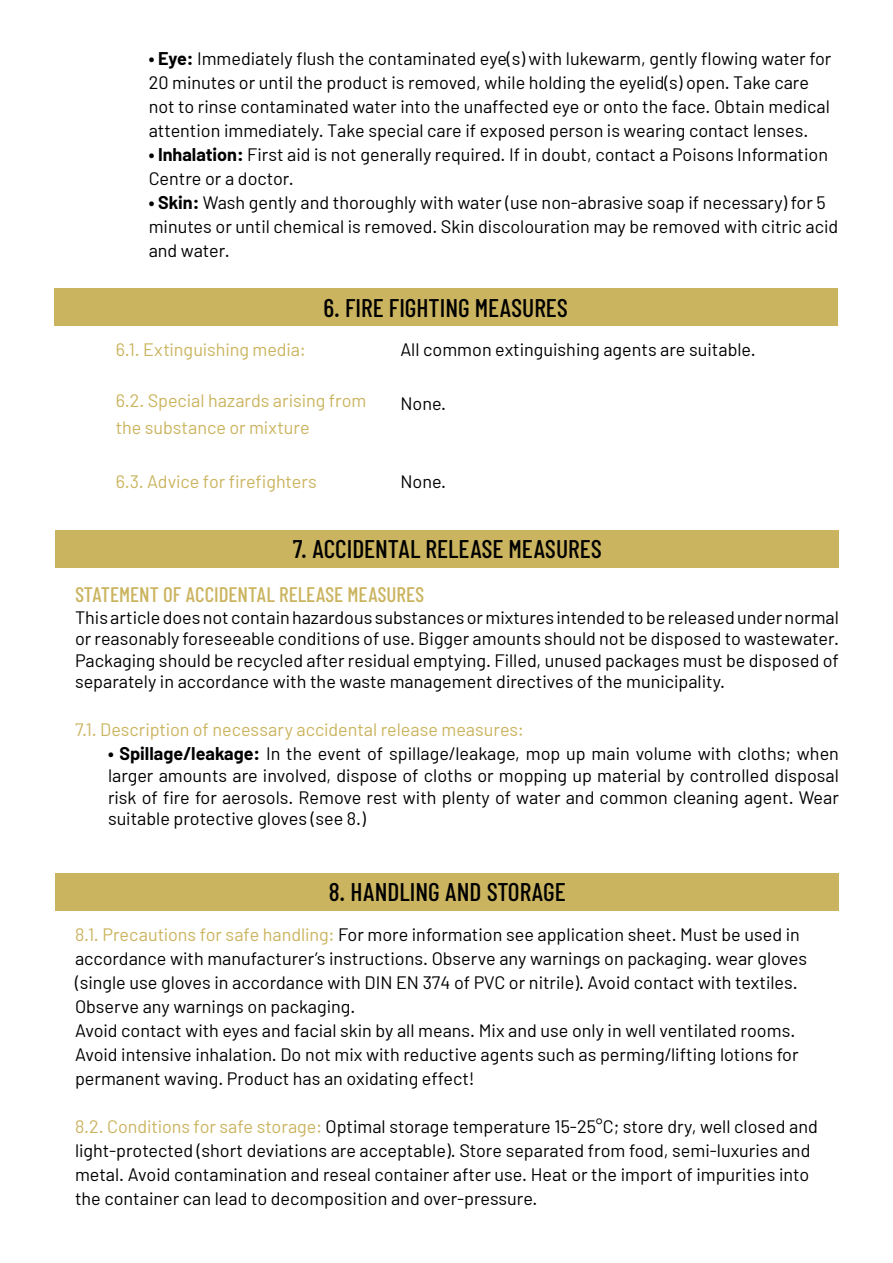
<style>
.page{position:relative;width:893px;height:1263px;background:#fff}
.page>*{position:absolute;margin:0;border:0;box-sizing:border-box;transform-origin:0 0}
.t1{font:500 25.5px "Barlow Condensed";color:#000}
.t2{font:500 21px "Barlow Condensed";color:#cbb45f}
.t3{font:18px/24px "Barlow";color:#000}
.t4{font:18px/27px "Barlow";color:#cbb45f}
.s1{font-weight:700}
.s2{color:#cbb45f}
</style>
<div class="page">
<div style="left:54px;top:288px;width:783px;height:38px;background:#cbb45f"></div>
<div style="left:56px;top:530px;width:783px;height:37px;background:#cbb45f"></div>
<div style="left:56px;top:873px;width:783px;height:37px;background:#cbb45f"></div>
<p class="t3" style="left:149px;top:46px;width:684px"><span class="s1">• Eye:</span> Immediately flush the contaminated eye(s) with lukewarm, gently flowing water for 20 minutes or until the product is removed, while holding the eyelid(s) open. Take care not to rinse contaminated water into the unaffected eye or onto the face. Obtain medical attention immediately. Take special care if exposed person is wearing contact lenses.</p>
<p class="t3" style="left:149px;top:142px;width:681px"><span class="s1">• Inhalation:</span> First aid is not generally required. If in doubt, contact a Poisons Information<br>Centre or a doctor.</p>
<p class="t3" style="left:149px;top:190px;width:691px"><span class="s1">• Skin:</span> Wash gently and thoroughly with water (use non-abrasive soap if necessary) for 5 minutes or until chemical is removed. Skin discolouration may be removed with citric acid and water.</p>
<h1 class="t1" style="left:323px;top:292px;width:246px">6. FIRE FIGHTING MEASURES</h1>
<p class="t4" style="left:116px;top:335px;width:192px">6.1. Extinguishing media:</p>
<p class="t4" style="left:116px;top:386px;width:252px">6.2. Special hazards arising from the substance or mixture</p>
<p class="t4" style="left:116px;top:467px;width:203px">6.3. Advice for firefighters</p>
<p class="t3" style="left:400px;top:337px;width:357px">All common extinguishing agents are suitable.</p>
<p class="t3" style="left:400px;top:391px;width:47px">None.</p>
<p class="t3" style="left:400px;top:469px;width:47px">None.</p>
<h1 class="t1" style="left:293px;top:533px;width:311px">7. ACCIDENTAL RELEASE MEASURES</h1>
<p class="t2" style="left:75px;top:581px;width:351px">STATEMENT OF ACCIDENTAL RELEASE MEASURES</p>
<p class="t3" style="left:75px;top:606px;width:765px;line-height:21.6px;text-align:justify">This article does not contain hazardous substances or mixtures intended to be released under normal or reasonably foreseeable conditions of use. Bigger amounts should not be disposed to wastewater.<br>Packaging should be recycled after residual emptying. Filled, unused packages must be disposed of separately in accordance with the waste management directives of the municipality.</p>
<p class="t4" style="left:75px;top:716px;width:450px">7.1. Description of necessary accidental release measures:</p>
<p class="t3" style="left:108px;top:743px;width:732px;line-height:21.6px;text-align:justify"><span class="s1">• Spillage/leakage:</span> In the event of spillage/leakage, mop up main volume with cloths; when larger amounts are involved, dispose of cloths or mopping up material by controlled disposal risk of fire for aerosols. Remove rest with plenty of water and common cleaning agent. Wear suitable protective gloves (see 8.)</p>
<h1 class="t1" style="left:329px;top:876px;width:239px">8. HANDLING AND STORAGE</h1>
<p class="t3" style="left:75px;top:922px;width:734px"><span class="s2">8.1. Precautions for safe handling:</span> For more information see application sheet. Must be used in accordance with manufacturer’s instructions. Observe any warnings on packaging. wear gloves (single use gloves in accordance with DIN EN 374 of PVC or nitrile). Avoid contact with textiles.<br>Observe any warnings on packaging.<br>Avoid contact with eyes and facial skin by all means. Mix and use only in well ventilated rooms.<br>Avoid intensive inhalation. Do not mix with reductive agents such as perming/lifting lotions for permanent waving. Product has an oxidating effect!</p>
<p class="t3" style="left:75px;top:1114px;width:744px"><span class="s2">8.2. Conditions for safe storage:</span> Optimal storage temperature 15-25°C; store dry, well closed and light-protected (short deviations are acceptable). Store separated from food, semi-luxuries and metal. Avoid contamination and reseal container after use. Heat or the import of impurities into the container can lead to decomposition and over-pressure.</p>
</div>
